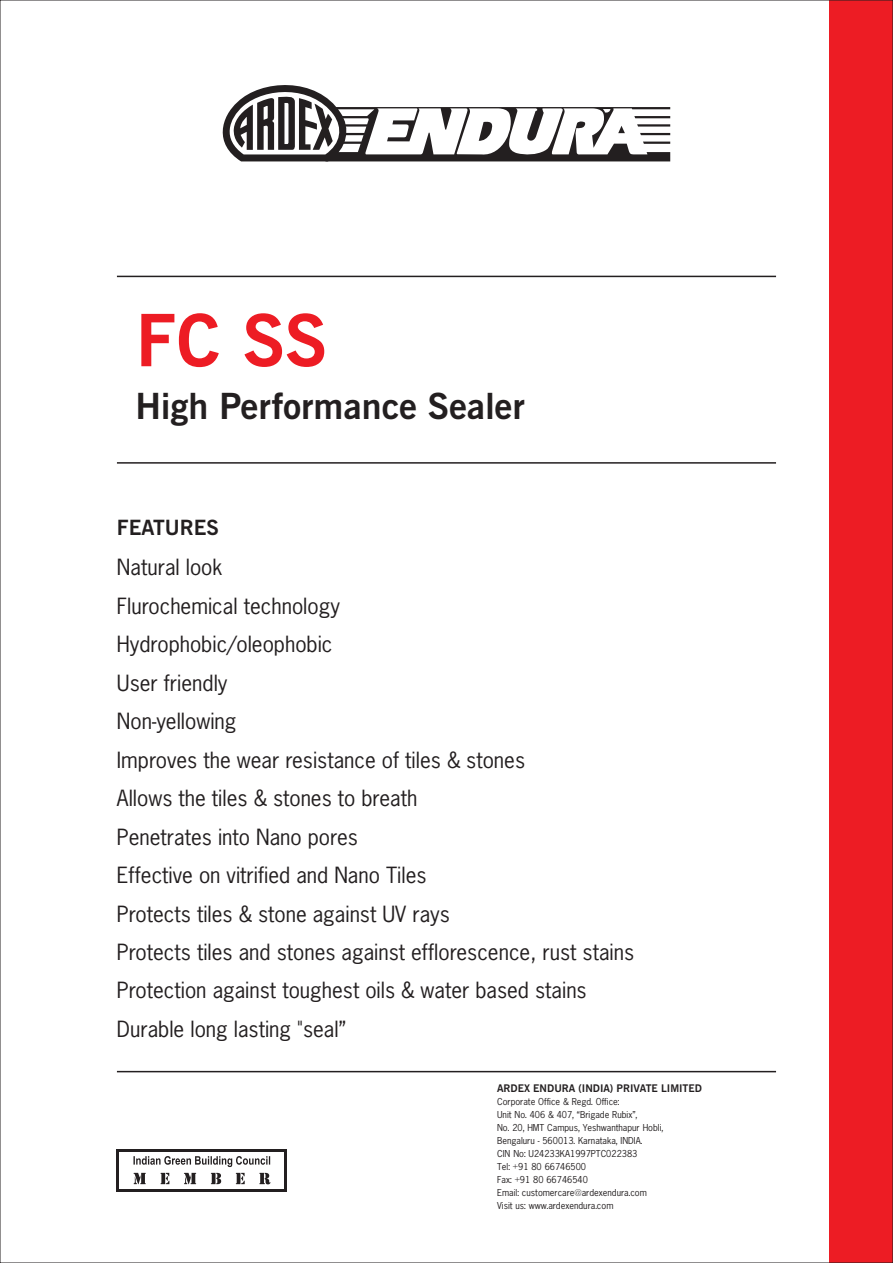
<style>
.page{position:relative;width:893px;height:1263px;background:#fff}
.page>*{position:absolute;margin:0;border:0;box-sizing:border-box;transform-origin:0 0}
.t1{font:700 72px "News Gothic BT";color:#ed1c24}
.t2{font:700 36px "News Gothic BT";color:#231f20}
.t3{font:21px/38.5px "News Gothic";color:#231f20}
.t4{font:700 21px "News Gothic BT";color:#231f20}
.t5{font:10.5px/13px "News Gothic";color:#231f20}
.t6{font:700 10.5px "News Gothic BT";color:#231f20}
</style>
<div class="page">
<div style="left:829px;top:0;width:64px;height:1263px;background:#ed1c24"></div>
<svg style="left:222px;top:85px;width:448px;height:76px"></svg>
<svg style="left:117px;top:1149px;width:170px;height:42px"></svg>
<div style="left:120px;top:1152px;width:164px;height:36px;background:#fff"></div>
<svg style="left:133px;top:1156px;width:137px;height:11px"></svg>
<svg style="left:134px;top:1173px;width:136px;height:11px"></svg>
<hr style="left:117px;top:1071px;width:659px;height:1px;background:#231f20">
<hr style="left:117px;top:276px;width:659px;height:1px;background:#231f20">
<hr style="left:117px;top:462px;width:659px;height:2px;background:#231f20">
<h1 class="t1" style="left:136px;top:311px;width:193px">FC SS</h1>
<h2 class="t2" style="left:136px;top:392px;width:391px">High Performance Sealer</h2>
<p class="t4" style="left:117px;top:519px;width:103px">FEATURES</p>
<p class="t3" style="left:117px;top:549px;width:519px">Natural look<br>Flurochemical technology<br>Hydrophobic/oleophobic<br>User friendly<br>Non-yellowing<br>Improves the wear resistance of tiles &amp; stones<br>Allows the tiles &amp; stones to breath<br>Penetrates into Nano pores<br>Effective on vitrified and Nano Tiles<br>Protects tiles &amp; stone against UV rays<br>Protects tiles and stones against efflorescence, rust stains<br>Protection against toughest oils &amp; water based stains<br>Durable long lasting "seal”</p>
<p class="t6" style="left:497px;top:1084px;width:206px">ARDEX ENDURA (INDIA) PRIVATE LIMITED</p>
<p class="t5" style="left:497px;top:1096px;width:168px">Corporate Office &amp; Regd. Office:<br>Unit No. 406 &amp; 407, “Brigade Rubix”,<br>No. 20, HMT Campus, Yeshwanthapur Hobli,<br>Bengaluru - 560013. Karnataka, INDIA.<br>CIN No: U24233KA1997PTC022383<br>Tel: +91 80 66746500<br>Fax: +91 80 66746540<br>Email: customercare@ardexendura.com<br>Visit us: www.ardexendura.com</p>
</div>
